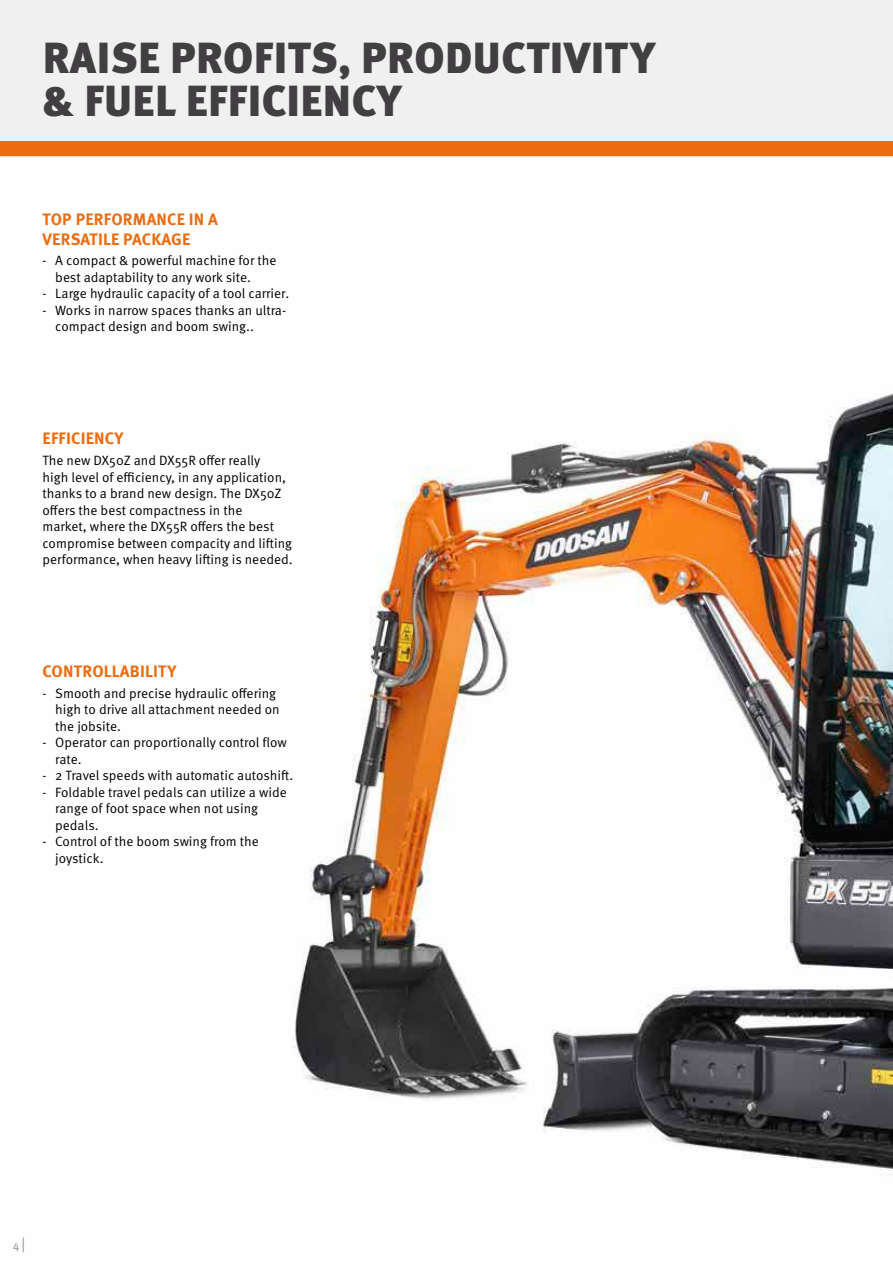
<style>
.page{position:relative;width:893px;height:1263px;background:#fff}
.page>*{position:absolute;margin:0;border:0;box-sizing:border-box;transform-origin:0 0}
.t1{font:900 43.5px/43.5px "Meta Pro";letter-spacing:.01em;color:#413f41}
.t2{font:700 16.5px/19.5px "Meta Pro";letter-spacing:.01em;color:#ec6b0f}
.t3{font:13.5px/16.5px "Meta Pro Norm";color:#000}
.t4{font:12px "Meta Pro Norm";color:#969296}
.s1{font-size:15px}
</style>
<div class="page">
<div style="left:0;top:0;width:893px;height:141px;background:#f0f0f0"></div>
<div style="left:0;top:141px;width:893px;height:15px;background:#ec6b0f"></div>
<img style="left:292px;top:393px;width:601px;height:782px">
<h1 class="t1" style="left:43px;top:39px;width:614px">RAISE PROFITS, PRODUCTIVITY &amp; FUEL EFFICIENCY</h1>
<p class="t2" style="left:43px;top:210px;width:177px">TOP PERFORMANCE IN A<br>VERSATILE PACKAGE</p>
<p class="t3" style="left:55px;top:253px;width:223px;text-indent:-13px">- A compact &amp; powerful machine for the best adaptability to any work site.</p>
<p class="t3" style="left:43px;top:286px;width:248px">- Large hydraulic capacity of a tool carrier.</p>
<p class="t3" style="left:55px;top:303px;width:232px;text-indent:-13px">- Works in narrow spaces thanks an ultra&shy;compact design and boom swing..</p>
<p class="t2" style="left:43px;top:429px;width:82px">EFFICIENCY</p>
<p class="t3" style="left:43px;top:453px;width:252px">The new DX50Z and DX55R offer really<br>high level of efficiency, in any application, thanks to a brand new design. The DX50Z offers the best compactness in the<br>market, where the DX55R offers the best compromise between compacity and lifting performance, when heavy lifting is needed.</p>
<p class="t2" style="left:43px;top:662px;width:135px">CONTROLLABILITY</p>
<p class="t3" style="left:55px;top:686px;width:226px;text-indent:-13px">- Smooth and precise hydraulic offering high to drive all attachment needed on the jobsite.</p>
<p class="t3" style="left:55px;top:735px;width:233px;text-indent:-13px">- Operator can proportionally control flow rate.</p>
<p class="t3" style="left:43px;top:768px;width:252px">- 2 Travel speeds with automatic autoshift.</p>
<p class="t3" style="left:55px;top:785px;width:233px;text-indent:-13px">- Foldable travel pedals can utilize a wide range of foot space when not using pedals.</p>
<p class="t3" style="left:55px;top:834px;width:205px;text-indent:-13px">- Control of the boom swing from the joystick.</p>
<p class="t4" style="left:13px;top:1239px;width:14px">4 <span class="s1">|</span></p>
</div>
